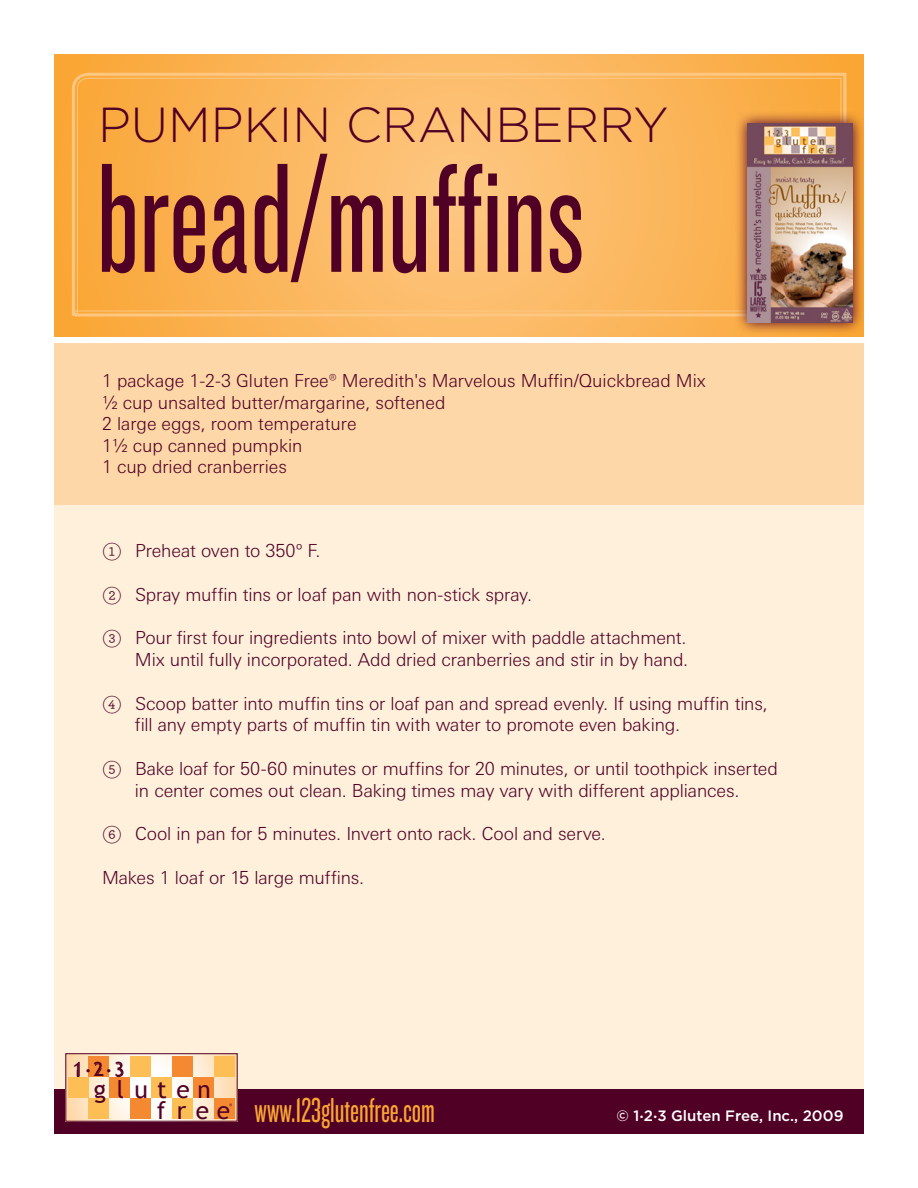
<style>
.page{position:relative;width:918px;height:1188px;background:#fff}
.page>*{position:absolute;margin:0;border:0;box-sizing:border-box;transform-origin:0 0}
.t1{font:162px "Knockout HTF27 Junior Bantamwt";color:#510025}
.t2{font:300 49.2px "Gotham";color:#510025}
.t3{font:36px "Knockout HTF27 Junior Bantamwt";color:#faa633}
.t4{font:24.45px "Trebuchet MS";letter-spacing:.39em;color:#510025}
.t5{font:19.5px "Trebuchet MS";color:#510025}
.t6{font:300 18px/21.8px "Linotype Univers Basic";letter-spacing:-.01em;color:#510025;text-align:right}
.t7{font:300 17.85px "Linotype Univers Basic";color:#510025}
.t8{font:500 15px "Gotham";color:#fff}
.s1{font-family:"Archer Numeric";font-weight:400}
.s2{font-size:11.55px}
.s3{font-size:9px}
</style>
<div class="page">
<svg style="left:54px;top:54px;width:810px;height:283px;background:#fab150"></svg>
<svg style="left:70px;top:71px;width:778px;height:247px;background:#fbbc69"></svg>
<svg style="left:71px;top:77px;width:771px;height:238px;background:#fbb75f"></svg>
<svg style="left:734px;top:110px;width:130px;height:227px;background:#dc8e3e"></svg>
<img style="left:747px;top:123px;width:105px;height:200px">
<div style="left:54px;top:344px;width:810px;height:790px;background:#fef0db"></div>
<div style="left:54px;top:343px;width:810px;height:162px;background:#fed7a8"></div>
<div style="left:54px;top:1089px;width:810px;height:45px;background:#510025"></div>
<svg style="left:67px;top:1055px;width:169px;height:65px"></svg>
<div style="left:65px;top:1053px;width:173px;height:69px;border:1px solid #510025"></div>
<div style="left:214px;top:1056px;width:21px;height:21px;background:#fdbe56"></div>
<div style="left:88px;top:1056px;width:21px;height:21px;background:#f58932"></div>
<div style="left:130px;top:1056px;width:21px;height:21px;background:#fdbe56"></div>
<div style="left:172px;top:1056px;width:21px;height:21px;background:#f58932"></div>
<div style="left:68px;top:1077px;width:20px;height:21px;background:#fdbe56"></div>
<div style="left:109px;top:1077px;width:21px;height:21px;background:#f58932"></div>
<div style="left:151px;top:1077px;width:21px;height:21px;background:#fdbe56"></div>
<div style="left:193px;top:1077px;width:21px;height:21px;background:#f58932"></div>
<div style="left:88px;top:1098px;width:21px;height:21px;background:#fdbe56"></div>
<div style="left:130px;top:1098px;width:21px;height:21px;background:#f58932"></div>
<div style="left:172px;top:1098px;width:21px;height:21px;background:#fdbe56"></div>
<div style="left:214px;top:1098px;width:21px;height:21px;background:#f58932"></div>
<svg style="left:74px;top:1062px;width:5px;height:14px"></svg>
<svg style="left:95px;top:1063px;width:8px;height:13px"></svg>
<svg style="left:115px;top:1062px;width:8px;height:15px"></svg>
<p class="t2" style="left:98px;top:98px;width:284px">PUMPKIN CRA</p>
<p class="t2" style="left:457px;top:98px;width:74px">NBERRY</p>
<p class="t1" style="left:97px;top:139px;width:489px">bread/muffins</p>
<p class="t7" style="left:102px;top:370px;width:605px">1 package 1-2-3 Gluten Free® Meredith's Marvelous Muffin/Quickbread Mix</p>
<p class="t7" style="left:102px;top:392px;width:345px">½ cup unsalted butter/margarine, softened</p>
<p class="t7" style="left:102px;top:413px;width:256px">2 large eggs, room temperature</p>
<p class="t7" style="left:102px;top:435px;width:202px">1½ cup canned pumpkin</p>
<p class="t7" style="left:102px;top:456px;width:186px">1 cup dried cranberries</p>
<p class="t6" style="left:102px;top:540px;width:220px"><span class="s1">K</span> Preheat oven to 350º F.</p>
<p class="t6" style="left:102px;top:583px;width:432px"><span class="s1">L</span> Spray muffin tins or loaf pan with non-stick spray.</p>
<p class="t6" style="left:102px;top:627px;width:588px"><span class="s1">M</span> Pour first four ingredients into bowl of mixer with paddle attachment.<br>Mix until fully incorporated. Add dried cranberries and stir in by hand.</p>
<p class="t6" style="left:135px;top:692px;width:634px;text-align:left;text-indent:-33px"><span class="s1">N</span> Scoop batter into muffin tins or loaf pan and spread evenly. If using muffin tins, fill any empty parts of muffin tin with water to promote even baking.</p>
<p class="t6" style="left:102px;top:757px;width:677px;text-align:center"><span class="s1">O</span> Bake loaf for 50-60 minutes or muffins for 20 minutes, or until toothpick inserted in center comes out clean. Baking times may vary with different appliances.</p>
<p class="t6" style="left:102px;top:823px;width:505px"><span class="s1">P</span> Cool in pan for 5 minutes. Invert onto rack. Cool and serve.</p>
<p class="t6" style="left:102px;top:866px;width:264px">Makes 1 loaf or 15 large muffins.</p>
<p class="t5" style="left:73px;top:1058px;width:53px">1<span class="s2">•</span>2<span class="s2">•</span>3</p>
<h3 class="t4" style="left:94px;top:1075px;width:118px">g luten</h3>
<h3 class="t4" style="left:157px;top:1096px;width:75px">free</h3>
<p class="t3" style="left:255px;top:1093px;width:182px">www.123glutenfree.com</p>
<p class="t8" style="left:616px;top:1107px;width:229px">© 1<span class="s3">•</span>2<span class="s3">•</span>3 Gluten Free, Inc., 2009</p>
</div>
